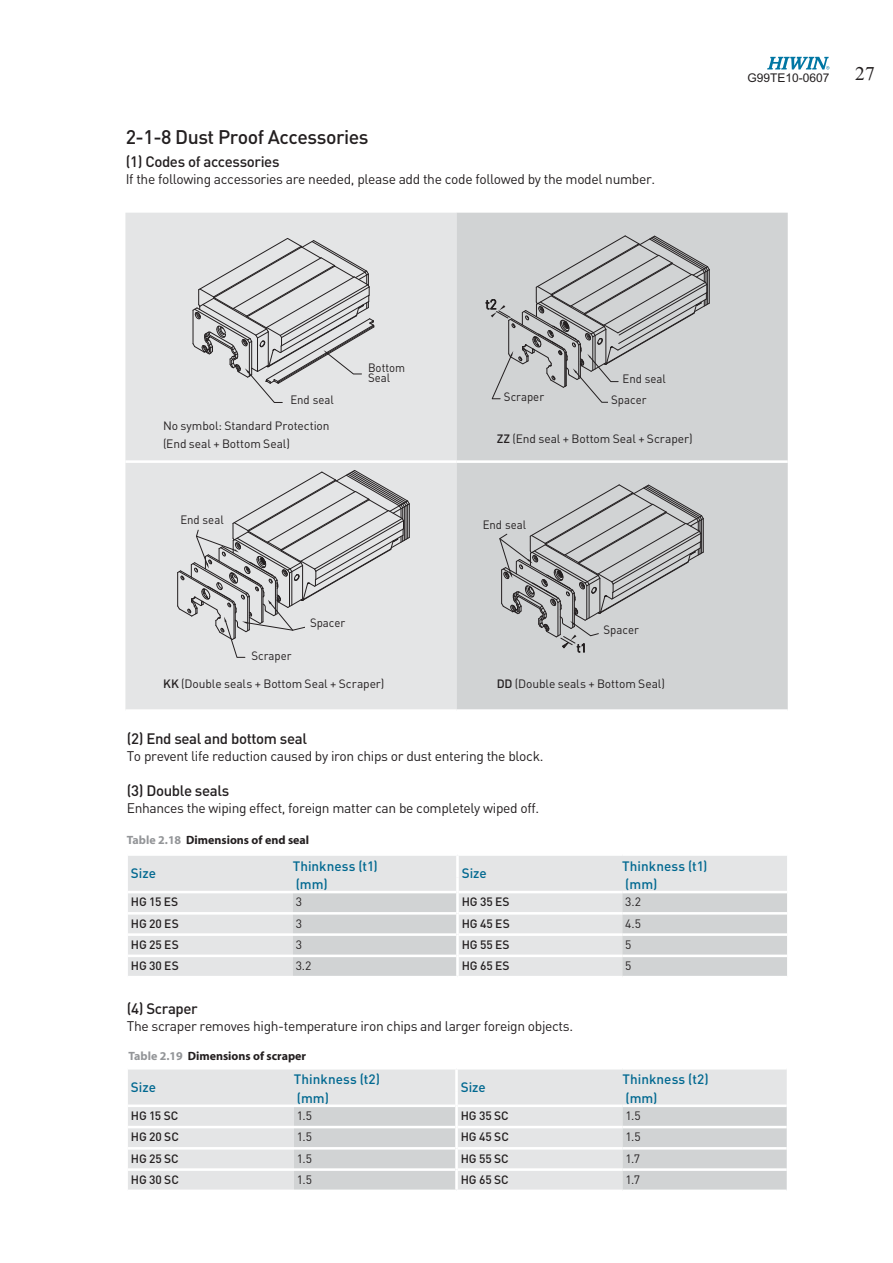
<style>
.page{position:relative;width:893px;height:1263px;background:#fff}
.page>*{position:absolute;margin:0;border:0;box-sizing:border-box;transform-origin:0 0}
.t1{font:500 19.5px "DIN";letter-spacing:-.025em;color:#231f20}
.t2{font:19.5px "Times New Roman";color:#231f20}
.t3{font:500 15px "DIN";letter-spacing:-.025em;color:#231f20}
.t4{font:13.8px "DIN";letter-spacing:-.025em;color:#231f20}
.t5{font:500 13.5px "DIN";color:#006890}
.t6{font:12px/17.9px "DIN";color:#231f20}
.t7{font:500 12px "DIN";color:#231f20}
.t8{font:12px/10.2px "DIN";color:#231f20;scale:.95 1}
.t9{font:700 12px "Myriad";color:#231f20}
.t10{font:12px "Arial";color:#231f20}
.s1{font-weight:500}
.s2{color:#939598}
</style>
<div class="page">
<div style="left:128px;top:1070px;width:659px;height:120px;background:#e4e5e6"></div>
<svg style="left:294px;top:1107px;width:493px;height:83px;background:#d7d9da"></svg>
<hr style="left:128px;top:1105px;width:327px;height:2px;background:#fff">
<hr style="left:622px;top:1105px;width:165px;height:2px;background:#fff">
<hr style="left:128px;top:1126px;width:327px;height:2px;background:#fff">
<hr style="left:622px;top:1126px;width:165px;height:2px;background:#fff">
<hr style="left:128px;top:1147px;width:327px;height:3px;background:#fff">
<hr style="left:622px;top:1147px;width:165px;height:3px;background:#fff">
<hr style="left:128px;top:1168px;width:327px;height:3px;background:#fff">
<hr style="left:622px;top:1168px;width:165px;height:3px;background:#fff">
<hr style="left:458px;top:1105px;width:164px;height:2px;background:#fff">
<hr style="left:458px;top:1126px;width:164px;height:2px;background:#fff">
<hr style="left:458px;top:1147px;width:164px;height:3px;background:#fff">
<hr style="left:458px;top:1168px;width:164px;height:3px;background:#fff">
<hr style="left:455px;top:1070px;width:3px;height:21px;background:#fff">
<hr style="left:455px;top:1091px;width:3px;height:15px;background:#fff">
<hr style="left:455px;top:1106px;width:3px;height:21px;background:#fff">
<hr style="left:455px;top:1127px;width:3px;height:21px;background:#fff">
<hr style="left:455px;top:1148px;width:3px;height:22px;background:#fff">
<hr style="left:455px;top:1170px;width:3px;height:20px;background:#fff">
<div style="left:125px;top:213px;width:332px;height:496px;background:#e4e5e6"></div>
<div style="left:457px;top:213px;width:331px;height:496px;background:#d1d3d4"></div>
<hr style="left:125px;top:460px;width:332px;height:3px;background:#fff">
<hr style="left:457px;top:460px;width:331px;height:3px;background:#fff">
<svg style="left:177px;top:470px;width:233px;height:191px;background:#cecfd0"></svg>
<svg style="left:192px;top:238px;width:210px;height:168px;background:#d0d1d2"></svg>
<svg style="left:486px;top:235px;width:224px;height:171px;background:#bebfc0"></svg>
<svg style="left:493px;top:484px;width:211px;height:169px;background:#bdbebf"></svg>
<div style="left:478px;top:510px;width:56px;height:23px;background:#d1d3d4"></div>
<div style="left:305px;top:610px;width:109px;height:28px;background:#e4e5e6"></div>
<div style="left:601px;top:618px;width:127px;height:28px;background:#d1d3d4"></div>
<div style="left:156px;top:501px;width:75px;height:26px;background:#e4e5e6"></div>
<div style="left:246px;top:648px;width:87px;height:17px;background:#e4e5e6"></div>
<div style="left:284px;top:390px;width:62px;height:20px;background:#e4e5e6"></div>
<div style="left:502px;top:390px;width:79px;height:22px;background:#d1d3d4"></div>
<div style="left:620px;top:363px;width:98px;height:25px;background:#d1d3d4"></div>
<div style="left:364px;top:355px;width:69px;height:34px;background:#e4e5e6"></div>
<div style="left:290px;top:395px;width:62px;height:20px;background:#e4e5e6"></div>
<div style="left:608px;top:391px;width:93px;height:24px;background:#d1d3d4"></div>
<div style="left:128px;top:856px;width:659px;height:120px;background:#e4e5e6"></div>
<svg style="left:293px;top:893px;width:494px;height:83px;background:#d7d9da"></svg>
<hr style="left:128px;top:891px;width:328px;height:2px;background:#fff">
<hr style="left:622px;top:891px;width:165px;height:2px;background:#fff">
<hr style="left:128px;top:912px;width:328px;height:3px;background:#fff">
<hr style="left:622px;top:912px;width:165px;height:3px;background:#fff">
<hr style="left:128px;top:933px;width:328px;height:3px;background:#fff">
<hr style="left:622px;top:933px;width:165px;height:3px;background:#fff">
<hr style="left:128px;top:955px;width:328px;height:2px;background:#fff">
<hr style="left:622px;top:955px;width:165px;height:2px;background:#fff">
<hr style="left:459px;top:891px;width:163px;height:2px;background:#fff">
<hr style="left:459px;top:912px;width:163px;height:3px;background:#fff">
<hr style="left:459px;top:933px;width:163px;height:3px;background:#fff">
<hr style="left:459px;top:955px;width:163px;height:2px;background:#fff">
<hr style="left:456px;top:856px;width:3px;height:21px;background:#fff">
<hr style="left:456px;top:877px;width:3px;height:15px;background:#fff">
<hr style="left:456px;top:892px;width:3px;height:21px;background:#fff">
<hr style="left:456px;top:913px;width:3px;height:22px;background:#fff">
<hr style="left:456px;top:935px;width:3px;height:21px;background:#fff">
<hr style="left:456px;top:956px;width:3px;height:20px;background:#fff">
<svg style="left:767px;top:57px;width:62px;height:13px"></svg>
<h1 class="t1" style="left:126px;top:130px;width:244px">2-1-8 Dust Proof Accessories</h1>
<p class="t3" style="left:126px;top:156px;width:155px">(1) Codes of accessories</p>
<p class="t4" style="left:126px;top:174px;width:531px">If the following accessories are needed, please add the code followed by the model number.</p>
<p class="t10" style="left:747px;top:73px;width:84px">G99TE10-0607</p>
<h1 class="t2" style="left:855px;top:62px;width:21px">27</h1>
<p class="t8" style="left:290px;top:396px;width:47px">End seal</p>
<p class="t6" style="left:163px;top:418px;width:168px">No symbol: Standard Protection (End seal + Bottom Seal)</p>
<p class="t8" style="left:180px;top:516px;width:47px">End seal</p>
<p class="t8" style="left:368px;top:364px;width:41px">Bottom<br>Seal</p>
<p class="t8" style="left:623px;top:375px;width:47px">End seal</p>
<p class="t8" style="left:504px;top:393px;width:44px">Scraper</p>
<p class="t8" style="left:611px;top:396px;width:39px">Spacer</p>
<p class="t6" style="left:497px;top:431px;width:197px"><span class="s1">ZZ</span> (End seal + Bottom Seal + Scraper)</p>
<p class="t8" style="left:483px;top:521px;width:47px">End seal</p>
<p class="t8" style="left:251px;top:652px;width:44px">Scraper</p>
<p class="t8" style="left:310px;top:619px;width:39px">Spacer</p>
<p class="t8" style="left:603px;top:626px;width:39px">Spacer</p>
<p class="t6" style="left:163px;top:676px;width:223px"><span class="s1">KK</span> (Double seals + Bottom Seal + Scraper)</p>
<p class="t6" style="left:497px;top:676px;width:170px"><span class="s1">DD</span> (Double seals + Bottom Seal)</p>
<p class="t3" style="left:127px;top:733px;width:182px">(2) End seal and bottom seal</p>
<p class="t4" style="left:127px;top:751px;width:418px">To prevent life reduction caused by iron chips or dust entering the block.</p>
<p class="t3" style="left:127px;top:785px;width:104px">(3) Double seals</p>
<p class="t4" style="left:127px;top:803px;width:414px">Enhances the wiping effect, foreign matter can be completely wiped off.</p>
<p class="t9" style="left:127px;top:836px;width:184px"><span class="s2">Table 2.18</span> Dimensions of end seal</p>
<p class="t5" style="left:131px;top:869px;width:27px">Size</p>
<p class="t5" style="left:293px;top:861px;width:87px">Thinkness (t1)</p>
<p class="t5" style="left:622px;top:861px;width:87px">Thinkness (t1)</p>
<p class="t5" style="left:462px;top:869px;width:27px">Size</p>
<p class="t5" style="left:296px;top:879px;width:34px">(mm)</p>
<p class="t5" style="left:625px;top:879px;width:34px">(mm)</p>
<p class="t7" style="left:131px;top:898px;width:49px">HG 15 ES</p>
<p class="t6" style="left:296px;top:894px;width:8px">3</p>
<p class="t7" style="left:462px;top:898px;width:49px">HG 35 ES</p>
<p class="t6" style="left:625px;top:894px;width:17px">3.2</p>
<p class="t7" style="left:131px;top:919px;width:49px">HG 20 ES</p>
<p class="t6" style="left:296px;top:916px;width:8px">3</p>
<p class="t7" style="left:462px;top:919px;width:50px">HG 45 ES</p>
<p class="t6" style="left:625px;top:916px;width:17px">4.5</p>
<p class="t7" style="left:131px;top:940px;width:49px">HG 25 ES</p>
<p class="t6" style="left:296px;top:937px;width:8px">3</p>
<p class="t7" style="left:462px;top:940px;width:49px">HG 55 ES</p>
<p class="t6" style="left:625px;top:937px;width:8px">5</p>
<p class="t7" style="left:131px;top:962px;width:49px">HG 30 ES</p>
<p class="t6" style="left:296px;top:958px;width:17px">3.2</p>
<p class="t7" style="left:462px;top:962px;width:49px">HG 65 ES</p>
<p class="t6" style="left:625px;top:958px;width:8px">5</p>
<p class="t3" style="left:127px;top:1004px;width:72px">(4) Scraper</p>
<p class="t4" style="left:127px;top:1022px;width:448px">The scraper removes high-temperature iron chips and larger foreign objects.</p>
<p class="t9" style="left:128px;top:1052px;width:179px"><span class="s2">Table 2.19</span> Dimensions of scraper</p>
<p class="t5" style="left:131px;top:1082px;width:27px">Size</p>
<p class="t5" style="left:294px;top:1075px;width:88px">Thinkness (t2)</p>
<p class="t5" style="left:622px;top:1075px;width:88px">Thinkness (t2)</p>
<p class="t5" style="left:461px;top:1082px;width:27px">Size</p>
<p class="t5" style="left:297px;top:1093px;width:34px">(mm)</p>
<p class="t5" style="left:625px;top:1093px;width:34px">(mm)</p>
<p class="t7" style="left:131px;top:1112px;width:49px">HG 15 SC</p>
<p class="t6" style="left:297px;top:1108px;width:17px">1.5</p>
<p class="t7" style="left:461px;top:1112px;width:50px">HG 35 SC</p>
<p class="t6" style="left:625px;top:1108px;width:17px">1.5</p>
<p class="t7" style="left:131px;top:1133px;width:50px">HG 20 SC</p>
<p class="t6" style="left:297px;top:1129px;width:17px">1.5</p>
<p class="t7" style="left:461px;top:1133px;width:50px">HG 45 SC</p>
<p class="t6" style="left:625px;top:1129px;width:17px">1.5</p>
<p class="t7" style="left:131px;top:1154px;width:49px">HG 25 SC</p>
<p class="t6" style="left:297px;top:1151px;width:17px">1.5</p>
<p class="t7" style="left:461px;top:1154px;width:49px">HG 55 SC</p>
<p class="t6" style="left:625px;top:1151px;width:16px">1.7</p>
<p class="t7" style="left:131px;top:1175px;width:50px">HG 30 SC</p>
<p class="t6" style="left:297px;top:1172px;width:17px">1.5</p>
<p class="t7" style="left:461px;top:1175px;width:49px">HG 65 SC</p>
<p class="t6" style="left:625px;top:1172px;width:16px">1.7</p>
</div>
